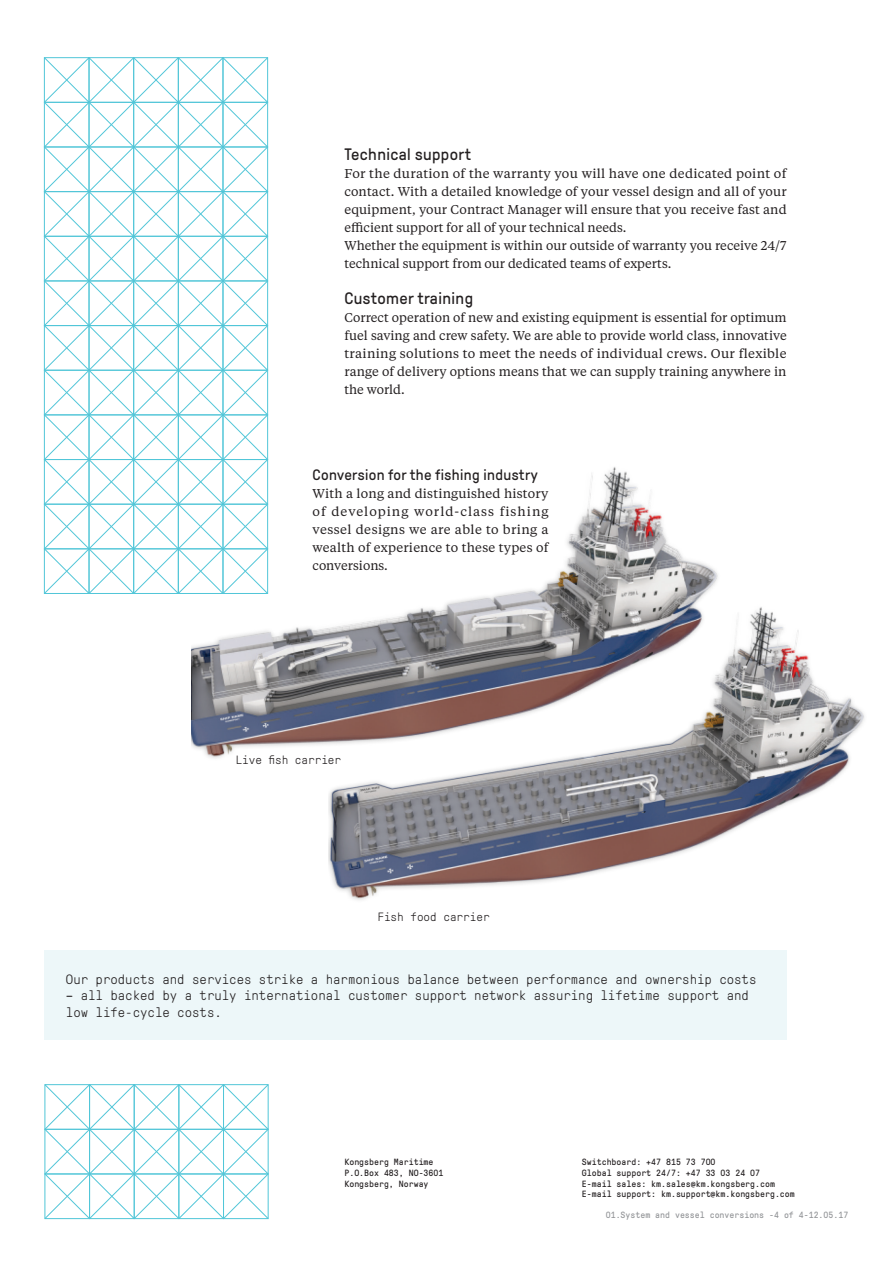
<style>
.page{position:relative;width:893px;height:1263px;background:#fff}
.page>*{position:absolute;margin:0;border:0;box-sizing:border-box;transform-origin:0 0}
.t1{font:16.5px "GT Pressura";letter-spacing:.025em;color:#231f20}
.t2{font:15px "GT Pressura";letter-spacing:.025em;color:#231f20}
.t3{font:300 13.5px/16.2px "GT Pressura Mono";color:#231f20}
.t4{font:12.75px/18px "Tiempos Text";letter-spacing:.005em;color:#231f20;text-align:justify}
.t5{font:300 12px "GT Pressura Mono";color:#231f20}
.t6{font:9px/10.8px "GT Pressura Mono";color:#231f20}
.t7{font:9px "GT Pressura Mono";color:#939598}
</style>
<div class="page">
<svg style="left:44px;top:1084px;width:225px;height:135px"></svg>
<svg style="left:44px;top:57px;width:224px;height:537px"></svg>
<img style="left:191px;top:464px;width:527px;height:295px">
<img style="left:329px;top:605px;width:536px;height:295px">
<div style="left:45px;top:950px;width:742px;height:90px;background:#edf7f9"></div>
<p class="t1" style="left:344px;top:145px;width:128px">Technical support</p>
<p class="t4" style="left:344px;top:164px;width:444px;text-align:left">For the duration of the warranty you will have one dedicated point of contact. With a detailed knowledge of your vessel design and all of your equipment, your Contract Manager will ensure that you receive fast and efficient support for all of your technical needs.<br>Whether the equipment is within our outside of warranty you receive 24/7 technical support from our dedicated teams of experts.</p>
<p class="t1" style="left:344px;top:289px;width:130px">Customer training</p>
<p class="t4" style="left:344px;top:308px;width:444px">Correct operation of new and existing equipment is essential for optimum fuel saving and crew safety. We are able to provide world class, innovative training solutions to meet the needs of individual crews. Our flexible range of delivery options means that we can supply training anywhere in the world.</p>
<p class="t2" style="left:313px;top:466px;width:227px">Conversion for the fishing industry</p>
<p class="t4" style="left:313px;top:483px;width:238px">With a long and distinguished history of developing world-class fishing vessel designs we are able to bring a wealth of experience to these types of conversions.</p>
<p class="t5" style="left:236px;top:754px;width:107px">Live fish carrier</p>
<p class="t5" style="left:377px;top:910px;width:114px">Fish food carrier</p>
<p class="t3" style="left:66px;top:972px;width:692px">Our products and services strike a harmonious balance between performance and ownership costs</p>
<p class="t3" style="left:66px;top:988px;width:685px">– all backed by a truly international customer support network assuring lifetime support and low life-cycle costs.</p>
<p class="t6" style="left:344px;top:1156px;width:101px">Kongsberg Maritime<br>P.O.Box 483, NO-3601<br>Kongsberg, Norway</p>
<p class="t6" style="left:582px;top:1156px;width:214px">Switchboard: +47 815 73 700<br>Global support 24/7: +47 33 03 24 07<br>E-mail sales: km.sales@km.kongsberg.com E-mail support: km.support@km.kongsberg.com</p>
<p class="t7" style="left:606px;top:1210px;width:244px">01.System and vessel conversions -4 of 4-12.05.17</p>
</div>
